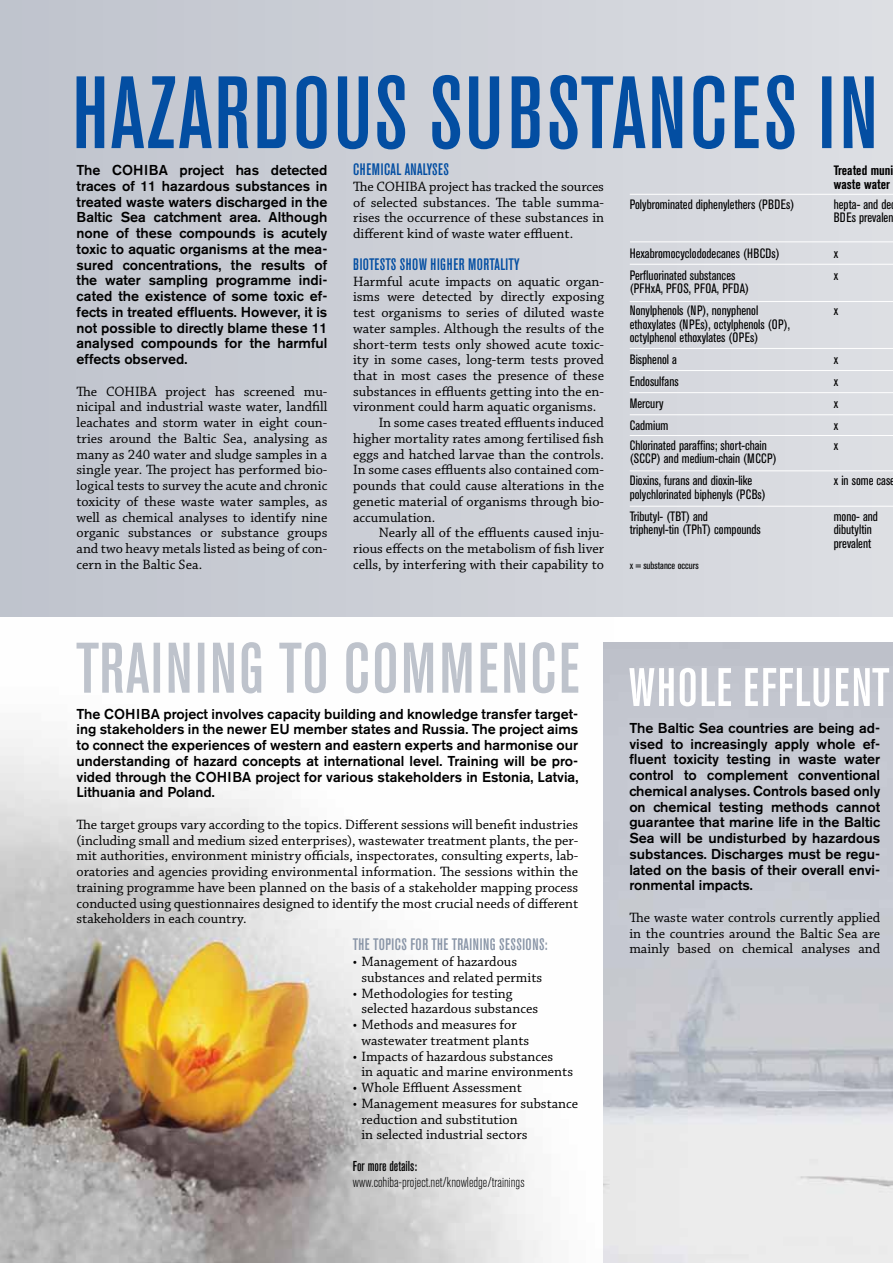
<style>
.page{position:relative;width:893px;height:1263px;background:#fff}
.page>*{position:absolute;margin:0;border:0;box-sizing:border-box;transform-origin:0 0}
.t1{font:500 condensed 16.5px "Akzidenz Grotesk BE";letter-spacing:.03em;color:#034ea2}
.t2{font:500 condensed 16.5px "Akzidenz Grotesk BE";letter-spacing:.03em;color:#8995a7}
.t3{font:14.25px/15.8px "Chaparral Pro";color:#000}
.t4{font:500 14.25px/15.8px "Akzidenz Grotesk BE";color:#000;text-align:justify}
.t5{font:300 condensed 14.25px "Akzidenz Grotesk BE";color:#000}
.t6{font:500 condensed 14.25px "Akzidenz Grotesk BE";color:#000}
.t7{font:condensed 13.5px/13.5px "Akzidenz Grotesk BE";color:#000}
.t8{font:700 condensed 13.5px/13.5px "Akzidenz Grotesk BE";color:#000}
.t9{font:condensed 10.5px "Akzidenz Grotesk BE";color:#000}
</style>
<div class="page">
<img style="left:0;top:642px;width:604px;height:621px">
<div style="left:0;top:0;width:893px;height:617px;background:linear-gradient(to right,#bfc3cd,#dddfe3)"></div>
<svg style="left:77px;top:642px;width:501px;height:51px"></svg>
<svg style="left:629px;top:667px;width:264px;height:40px"></svg>
<svg style="left:77px;top:75px;width:816px;height:74px;background:#7497c0"></svg>
<hr style="left:630px;top:348px;width:263px;height:1px;background:#fff">
<hr style="left:630px;top:506px;width:263px;height:1px;background:#fff">
<hr style="left:630px;top:470px;width:263px;height:1px;background:#fff">
<hr style="left:630px;top:264px;width:263px;height:1px;background:#fff">
<hr style="left:630px;top:241px;width:263px;height:1px;background:#fff">
<hr style="left:630px;top:435px;width:263px;height:1px;background:#fff">
<hr style="left:630px;top:301px;width:263px;height:1px;background:#fff">
<hr style="left:630px;top:194px;width:263px;height:1px;background:#fff">
<hr style="left:630px;top:370px;width:263px;height:1px;background:#fff">
<hr style="left:630px;top:392px;width:263px;height:1px;background:#fff">
<hr style="left:630px;top:414px;width:263px;height:1px;background:#fff">
<p class="t4" style="left:77px;top:162px;width:252px">The COHIBA project has detected traces of 11 hazardous substances in treated waste waters discharged in the Baltic Sea catchment area. Although none of these compounds is acutely toxic to aquatic organisms at the mea&shy;sured concentrations, the results of the water sampling programme indi&shy;cated the existence of some toxic ef&shy;fects in treated effluents. However, it is not possible to directly blame these 11 analysed compounds for the harmful effects observed.</p>
<p class="t3" style="left:77px;top:384px;width:252px;text-align:justify">The COHIBA project has screened mu&shy;nicipal and industrial waste water, landfill leachates and storm water in eight coun&shy;tries around the Baltic Sea, analysing as many as 240 water and sludge samples in a single year. The project has performed bio&shy;logical tests to survey the acute and chronic toxicity of these waste water samples, as well as chemical analyses to identify nine organic substances or substance groups and two heavy metals listed as being of con&shy;cern in the Baltic Sea.</p>
<p class="t1" style="left:353px;top:160px;width:97px">CHEMICAL ANALYSES</p>
<p class="t3" style="left:353px;top:179px;width:252px;text-align:justify">The COHIBA project has tracked the sources of selected substances. The table summa&shy;rises the occurrence of these substances in different kind of waste water effluent.</p>
<p class="t1" style="left:353px;top:255px;width:168px">BIOTESTS SHOW HIGHER MORTALITY</p>
<p class="t3" style="left:353px;top:274px;width:252px">Harmful acute impacts on aquatic organ-</p>
<p class="t3" style="left:353px;top:289px;width:252px">isms were detected by directly exposing</p>
<p class="t3" style="left:353px;top:305px;width:252px">test organisms to series of diluted waste</p>
<p class="t3" style="left:353px;top:321px;width:252px">water samples. Although the results of the</p>
<p class="t3" style="left:353px;top:337px;width:252px">short-term tests only showed acute toxic-</p>
<p class="t3" style="left:353px;top:352px;width:252px">ity in some cases, long-term tests proved</p>
<p class="t3" style="left:353px;top:368px;width:252px">that in most cases the presence of these</p>
<p class="t3" style="left:353px;top:384px;width:252px">substances in effluents getting into the en-</p>
<p class="t3" style="left:353px;top:400px;width:245px">vironment could harm aquatic organisms.</p>
<p class="t3" style="left:379px;top:415px;width:227px">In some cases treated effluents induced</p>
<p class="t3" style="left:353px;top:431px;width:252px">higher mortality rates among fertilised fish</p>
<p class="t3" style="left:353px;top:447px;width:252px">eggs and hatched larvae than the controls.</p>
<p class="t3" style="left:353px;top:463px;width:252px">In some cases effluents also contained com-</p>
<p class="t3" style="left:353px;top:478px;width:252px">pounds that could cause alterations in the</p>
<p class="t3" style="left:353px;top:494px;width:252px">genetic material of organisms through bio-</p>
<p class="t3" style="left:353px;top:510px;width:84px">accumulation.</p>
<p class="t3" style="left:379px;top:526px;width:227px">Nearly all of the effluents caused inju-</p>
<p class="t3" style="left:353px;top:541px;width:252px">rious effects on the metabolism of fish liver</p>
<p class="t3" style="left:353px;top:557px;width:252px">cells, by interfering with their capability to</p>
<p class="t8" style="left:834px;top:164px;width:61px">Treated muni waste water</p>
<p class="t7" style="left:630px;top:197px;width:166px">Polybrominated diphenylethers (PBDEs)</p>
<p class="t7" style="left:834px;top:197px;width:61px">hepta- and de<br>BDEs prevalen</p>
<p class="t7" style="left:630px;top:246px;width:151px">Hexabromocyclododecanes (HBCDs)</p>
<p class="t7" style="left:834px;top:246px;width:6px">x</p>
<p class="t7" style="left:630px;top:268px;width:107px">Perfluorinated substances</p>
<p class="t7" style="left:834px;top:268px;width:6px">x</p>
<p class="t7" style="left:630px;top:278px;width:130px;line-height:22px">(PFHxA, PFOS, PFOA, PFDA)<br>Nonylphenols (NP), nonyphenol</p>
<p class="t7" style="left:834px;top:304px;width:6px">x</p>
<p class="t7" style="left:630px;top:317px;width:162px">ethoxylates (NPEs), octylphenols (OP), octylphenol ethoxylates (OPEs)</p>
<p class="t7" style="left:630px;top:353px;width:49px">Bisphenol a</p>
<p class="t7" style="left:834px;top:353px;width:6px">x</p>
<p class="t7" style="left:630px;top:375px;width:50px">Endosulfans</p>
<p class="t7" style="left:834px;top:375px;width:6px">x</p>
<p class="t7" style="left:630px;top:397px;width:35px">Mercury</p>
<p class="t7" style="left:834px;top:397px;width:6px">x</p>
<p class="t7" style="left:630px;top:419px;width:40px">Cadmium</p>
<p class="t7" style="left:834px;top:419px;width:6px">x</p>
<p class="t7" style="left:630px;top:439px;width:139px">Chlorinated paraffins; short-chain</p>
<p class="t7" style="left:834px;top:439px;width:6px">x</p>
<p class="t7" style="left:630px;top:448px;width:149px;line-height:22px">(SCCP) and medium-chain (MCCP)<br>Dioxins, furans and dioxin-like</p>
<p class="t7" style="left:834px;top:474px;width:63px">x in some case</p>
<p class="t7" style="left:630px;top:483px;width:138px;line-height:22px">polychlorinated biphenyls (PCBs)<br>Tributyl- (TBT) and</p>
<p class="t7" style="left:834px;top:510px;width:46px">mono- and</p>
<p class="t7" style="left:630px;top:523px;width:133px">triphenyl-tin (TPhT) compounds</p>
<p class="t7" style="left:834px;top:523px;width:39px">dibutyltin prevalent</p>
<p class="t9" style="left:630px;top:559px;width:71px">x = substance occurs</p>
<p class="t4" style="left:77px;top:706px;width:503px">The COHIBA project involves capacity building and knowledge transfer target&shy;ing stakeholders in the newer EU member states and Russia. The project aims to connect the experiences of western and eastern experts and harmonise our understanding of hazard concepts at international level. Training will be pro&shy;vided through the COHIBA project for various stakeholders in Estonia, Latvia, Lithuania and Poland.</p>
<p class="t3" style="left:77px;top:817px;width:503px;text-align:justify">The target groups vary according to the topics. Different sessions will benefit industries (including small and medium sized enterprises), wastewater treatment plants, the per&shy;mit authorities, environment ministry officials, inspectorates, consulting experts, lab&shy;oratories and agencies providing environmental information. The sessions within the training programme have been planned on the basis of a stakeholder mapping process conducted using questionnaires designed to identify the most crucial needs of different stakeholders in each country.</p>
<p class="t2" style="left:353px;top:935px;width:196px">THE TOPICS FOR THE TRAINING SESSIONS:</p>
<p class="t3" style="left:361px;top:954px;width:182px;text-indent:-9px">• Management of hazardous substances and related permits</p>
<p class="t3" style="left:361px;top:986px;width:178px;text-indent:-9px">• Methodologies for testing selected hazardous substances</p>
<p class="t3" style="left:361px;top:1017px;width:169px;text-indent:-9px">• Methods and measures for wastewater treatment plants</p>
<p class="t3" style="left:361px;top:1049px;width:213px;text-indent:-9px">• Impacts of hazardous substances<br>in aquatic and marine environments</p>
<p class="t3" style="left:353px;top:1080px;width:170px">• Whole Effluent Assessment</p>
<p class="t3" style="left:361px;top:1096px;width:218px;text-indent:-9px">• Management measures for substance reduction and substitution<br>in selected industrial sectors</p>
<p class="t6" style="left:353px;top:1158px;width:66px">FOR MORE DETAILS:</p>
<p class="t5" style="left:353px;top:1174px;width:173px">www.cohiba-project.net/knowledge/trainings</p>
<p class="t4" style="left:629px;top:720px;width:252px">The Baltic Sea countries are being ad&shy;vised to increasingly apply whole ef&shy;fluent toxicity testing in waste water control to complement conventional chemical analyses. Controls based only on chemical testing methods cannot guarantee that marine life in the Baltic Sea will be undisturbed by hazardous substances. Discharges must be regu&shy;lated on the basis of their overall envi&shy;ronmental impacts.</p>
<p class="t3" style="left:629px;top:910px;width:252px;text-align:justify">The waste water controls currently applied in the countries around the Baltic Sea are mainly based on chemical analyses and</p>
</div>
